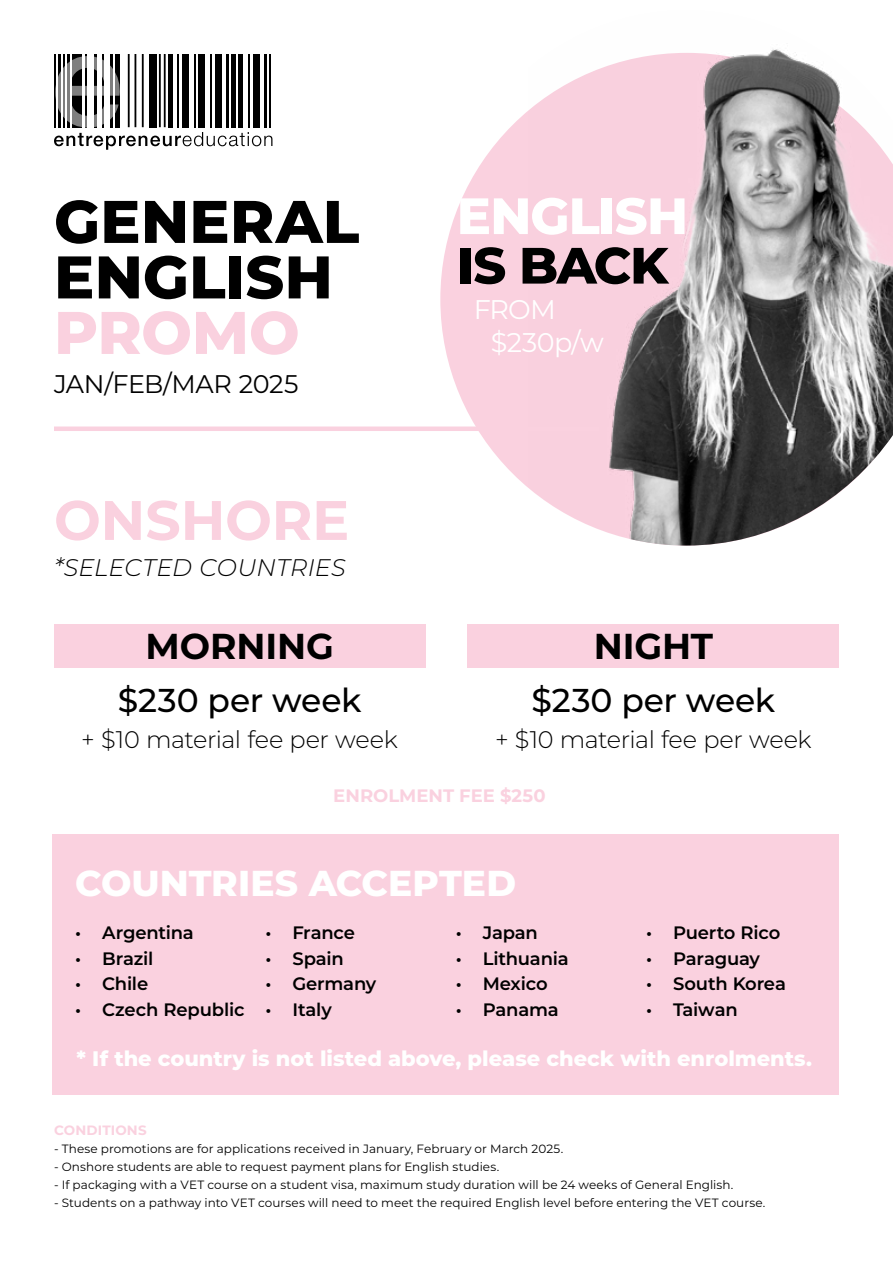
<style>
.page{position:relative;width:893px;height:1263px;background:#fff}
.page>*{position:absolute;margin:0;border:0;box-sizing:border-box;transform-origin:0 0}
.t1{font:800 60px/55.5px "Montserrat";color:#000}
.t2{font:800 60px "Montserrat";letter-spacing:-.005em;color:#fad1df}
.t3{font:700 55.5px "Montserrat";letter-spacing:-.005em;color:#fad1df}
.t4{font:800 51px "Montserrat";letter-spacing:-.015em;color:#fff}
.t5{font:800 51px "Montserrat";letter-spacing:-.03em;color:#000}
.t6{font:800 36px "Montserrat";color:#fff}
.t7{font:700 36px "Montserrat";letter-spacing:-.005em;color:#000}
.t8{font:500 33px "Montserrat";letter-spacing:-.005em;color:#000}
.t9{font:27px/32.4px "Montserrat";letter-spacing:-.025em;color:#fff}
.t10{font:25.5px "Montserrat";letter-spacing:-.015em;color:#000}
.t11{font:300 24px "Montserrat";letter-spacing:-.015em;color:#000}
.t12{font:italic 300 24px "Montserrat";letter-spacing:.01em;color:#000}
.t13{font:800 21px "Montserrat";color:#fff}
.t14{font:600 18px "Montserrat";letter-spacing:-.01em;color:#000}
.t15{font:700 18px "Montserrat";color:#fad1df}
.t16{font:700 13.5px "Montserrat";letter-spacing:.015em;color:#fad1df}
.t17{font:12px "Montserrat";letter-spacing:.005em;color:#000}
.s1{font-size:25.5px}
</style>
<div class="page">
<div style="left:54px;top:624px;width:371px;height:44px;background:#fad1df"></div>
<div style="left:468px;top:624px;width:371px;height:44px;background:#fad1df"></div>
<svg style="left:440px;top:112px;width:87px;height:375px;fill:#fad1df"></svg>
<img style="left:527px;top:49px;width:366px;height:497px">
<hr style="left:54px;top:54px;width:2px;height:73px;background:#000">
<hr style="left:58px;top:54px;width:3px;height:73px;background:#000">
<div style="left:73px;top:54px;width:9px;height:73px;background:#000"></div>
<hr style="left:63px;top:54px;width:2px;height:73px;background:#000">
<hr style="left:68px;top:54px;width:2px;height:73px;background:#000">
<hr style="left:85px;top:54px;width:2px;height:73px;background:#000">
<hr style="left:94px;top:54px;width:3px;height:73px;background:#000">
<hr style="left:102px;top:54px;width:1px;height:73px;background:#000">
<hr style="left:111px;top:54px;width:2px;height:73px;background:#000">
<hr style="left:116px;top:54px;width:4px;height:73px;background:#000">
<hr style="left:128px;top:54px;width:2px;height:73px;background:#000">
<hr style="left:135px;top:54px;width:1px;height:73px;background:#000">
<hr style="left:142px;top:54px;width:2px;height:73px;background:#000">
<hr style="left:168px;top:54px;width:4px;height:73px;background:#000">
<hr style="left:164px;top:54px;width:2px;height:73px;background:#000">
<hr style="left:159px;top:54px;width:2px;height:73px;background:#000">
<div style="left:149px;top:54px;width:7px;height:73px;background:#000"></div>
<hr style="left:177px;top:54px;width:2px;height:73px;background:#000">
<div style="left:182px;top:54px;width:7px;height:73px;background:#000"></div>
<hr style="left:194px;top:54px;width:2px;height:73px;background:#000">
<div style="left:199px;top:54px;width:6px;height:73px;background:#000"></div>
<hr style="left:210px;top:54px;width:2px;height:73px;background:#000">
<div style="left:215px;top:54px;width:7px;height:73px;background:#000"></div>
<hr style="left:227px;top:54px;width:2px;height:73px;background:#000">
<div style="left:231px;top:54px;width:5px;height:73px;background:#000"></div>
<hr style="left:239px;top:54px;width:4px;height:73px;background:#000">
<hr style="left:248px;top:54px;width:2px;height:73px;background:#000">
<div style="left:253px;top:54px;width:7px;height:73px;background:#000"></div>
<hr style="left:264px;top:54px;width:3px;height:73px;background:#000">
<hr style="left:269px;top:54px;width:2px;height:73px;background:#000">
<svg style="left:54px;top:56px;width:218px;height:94px"></svg>
<div style="left:54px;top:426px;width:546px;height:5px;background:#fad1df"></div>
<div style="left:52px;top:834px;width:787px;height:261px;background:#fad1df"></div>
<h1 class="t1" style="left:54px;top:191px;width:307px">GENERAL<br>ENGLISH</h1>
<h1 class="t2" style="left:54px;top:289px;width:247px">PROMO</h1>
<h3 class="t10" style="left:54px;top:366px;width:246px">JAN/FEB/MAR 2025</h3>
<h2 class="t3" style="left:54px;top:480px;width:297px">ONSHORE</h2>
<h3 class="t12" style="left:54px;top:551px;width:293px"><span class="s1">*</span>SELECTED COUNTRIES</h3>
<h3 class="t7" style="left:145px;top:620px;width:190px">MORNING</h3>
<h3 class="t8" style="left:118px;top:677px;width:245px">$230 per week</h3>
<h3 class="t11" style="left:81px;top:723px;width:318px">+ $10 material fee per week</h3>
<h3 class="t4" style="left:457px;top:179px;width:233px">ENGLISH</h3>
<h3 class="t5" style="left:457px;top:228px;width:213px">IS BACK</h3>
<h3 class="t9" style="left:491px;top:293px;width:115px;text-indent:-17px">FROM $230p/w</h3>
<h3 class="t7" style="left:594px;top:620px;width:121px">NIGHT</h3>
<h3 class="t8" style="left:532px;top:677px;width:245px">$230 per week</h3>
<h3 class="t11" style="left:495px;top:723px;width:318px">+ $10 material fee per week</h3>
<h3 class="t15" style="left:333px;top:782px;width:214px">ENROLMENT FEE $250</h3>
<h3 class="t6" style="left:75px;top:857px;width:442px">COUNTRIES ACCEPTED</h3>
<h3 class="t14" style="left:75px;top:919px;width:120px">• Argentina</h3>
<h3 class="t14" style="left:75px;top:945px;width:80px">• Brazil</h3>
<h3 class="t14" style="left:75px;top:971px;width:75px">• Chile</h3>
<h3 class="t14" style="left:75px;top:997px;width:171px">• Czech Republic</h3>
<h3 class="t14" style="left:265px;top:919px;width:91px">• France</h3>
<h3 class="t14" style="left:265px;top:945px;width:80px">• Spain</h3>
<h3 class="t14" style="left:265px;top:971px;width:112px">• Germany</h3>
<h3 class="t14" style="left:265px;top:997px;width:68px">• Italy</h3>
<h3 class="t14" style="left:456px;top:919px;width:84px">• Japan</h3>
<h3 class="t14" style="left:456px;top:945px;width:114px">• Lithuania</h3>
<h3 class="t14" style="left:456px;top:971px;width:93px">• Mexico</h3>
<h3 class="t14" style="left:456px;top:997px;width:105px">• Panama</h3>
<h3 class="t14" style="left:646px;top:919px;width:136px">• Puerto Rico</h3>
<h3 class="t14" style="left:646px;top:945px;width:115px">• Paraguay</h3>
<h3 class="t14" style="left:646px;top:971px;width:141px">• South Korea</h3>
<h3 class="t14" style="left:646px;top:997px;width:93px">• Taiwan</h3>
<h3 class="t13" style="left:77px;top:1043px;width:737px">* If the country is not listed above, please check with enrolments.</h3>
<p class="t16" style="left:54px;top:1120px;width:94px">CONDITIONS</p>
<p class="t17" style="left:54px;top:1140px;width:511px">- These promotions are for applications received in January, February or March 2025.</p>
<p class="t17" style="left:54px;top:1158px;width:447px">- Onshore students are able to request payment plans for English studies.</p>
<p class="t17" style="left:54px;top:1176px;width:681px">- If packaging with a VET course on a student visa, maximum study duration will be 24 weeks of General English.</p>
<p class="t17" style="left:54px;top:1194px;width:713px">- Students on a pathway into VET courses will need to meet the required English level before entering the VET course.</p>
</div>
